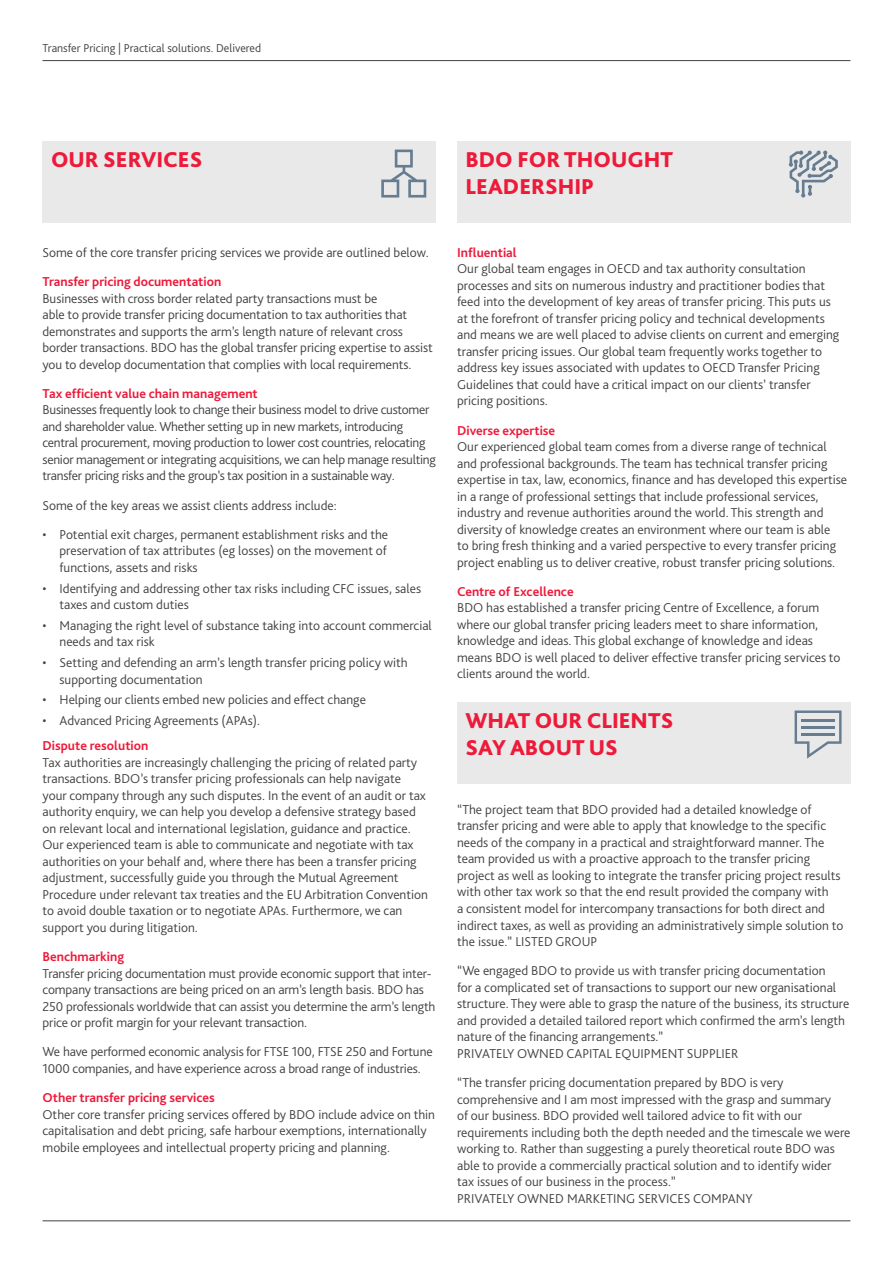
<style>
.page{position:relative;width:893px;height:1263px;background:#fff}
.page>*{position:absolute;margin:0;border:0;box-sizing:border-box;transform-origin:0 0}
.MAIN_HEADING{font:800 22.5px/27px "Bliss Pro";color:#ed1a3a}
.Body_text{font:300 13.5px/16.5px "Bliss Pro";color:#414140}
.Body_text-2{font:300 13.5px/16.5px "Bliss Pro";letter-spacing:-.02em;color:#414140}
.Subheading_level_1{font:700 13.5px "Bliss Pro";color:#ed1a3a}
.Body_text-3{font:300 12px "Bliss Pro";color:#414140}
</style>
<div class="page">
<div style="left:43px;top:141px;width:393px;height:82px;background:#e9e9e9"></div>
<div style="left:457px;top:141px;width:393px;height:82px;background:#e9e9e9"></div>
<div style="left:457px;top:702px;width:393px;height:82px;background:#e9e9e9"></div>
<svg style="left:795px;top:710px;width:46px;height:49px"></svg>
<svg style="left:381px;top:150px;width:45px;height:48px"></svg>
<svg style="left:789px;top:151px;width:49px;height:47px"></svg>
<hr style="left:43px;top:60px;width:807px;height:1px;background:#414140">
<hr style="left:43px;top:1220px;width:807px;height:1px;background:#414140">
<p class="Body_text-3" style="left:43px;top:40px;width:220px">Transfer Pricing | Practical solutions. Delivered</p>
<p class="MAIN_HEADING" style="left:51px;top:145px;width:153px">OUR SERVICES</p>
<p class="MAIN_HEADING" style="left:466px;top:145px;width:209px">BDO FOR THOUGHT<br>LEADERSHIP</p>
<p class="Body_text" style="left:43px;top:244px;width:388px">Some of the core transfer pricing services we provide are outlined below.</p>
<p class="Subheading_level_1" style="left:43px;top:273px;width:180px">Transfer pricing documentation</p>
<p class="Body_text" style="left:43px;top:290px;width:392px">Businesses with cross border related party transactions must be<br>able to provide transfer pricing documentation to tax authorities that demonstrates and supports the arm’s length nature of relevant cross border transactions. BDO has the global transfer pricing expertise to assist you to develop documentation that complies with local requirements.</p>
<p class="Subheading_level_1" style="left:43px;top:385px;width:217px">Tax efficient value chain management</p>
<p class="Body_text-2" style="left:43px;top:401px;width:395px">Businesses frequently look to change their business model to drive customer and shareholder value. Whether setting up in new markets, introducing central procurement, moving production to lower cost countries, relocating senior management or integrating acquisitions, we can help manage resulting transfer pricing risks and the group’s tax position in a sustainable way.</p>
<p class="Body_text" style="left:43px;top:497px;width:296px">Some of the key areas we assist clients address include:</p>
<p class="Body_text" style="left:60px;top:526px;width:330px;text-align:justify;text-indent:-17px">• Potential exit charges, permanent establishment risks and the preservation of tax attributes (eg losses) on the movement of functions, assets and risks</p>
<p class="Body_text" style="left:60px;top:580px;width:363px;text-indent:-17px">• Identifying and addressing other tax risks including CFC issues, sales taxes and custom duties</p>
<p class="Body_text" style="left:60px;top:617px;width:374px;text-indent:-17px">• Managing the right level of substance taking into account commercial needs and tax risk</p>
<p class="Body_text" style="left:60px;top:654px;width:350px;text-indent:-17px">• Setting and defending an arm’s length transfer pricing policy with supporting documentation</p>
<p class="Body_text" style="left:43px;top:691px;width:325px">• Helping our clients embed new policies and effect change</p>
<p class="Body_text" style="left:43px;top:712px;width:219px">• Advanced Pricing Agreements (APAs).</p>
<p class="Subheading_level_1" style="left:43px;top:737px;width:107px">Dispute resolution</p>
<p class="Body_text" style="left:43px;top:754px;width:387px">Tax authorities are increasingly challenging the pricing of related party transactions. BDO’s transfer pricing professionals can help navigate your company through any such disputes. In the event of an audit or tax authority enquiry, we can help you develop a defensive strategy based on relevant local and international legislation, guidance and practice.<br>Our experienced team is able to communicate and negotiate with tax authorities on your behalf and, where there has been a transfer pricing adjustment, successfully guide you through the Mutual Agreement Procedure under relevant tax treaties and the EU Arbitration Convention to avoid double taxation or to negotiate APAs. Furthermore, we can support you during litigation.</p>
<p class="Subheading_level_1" style="left:43px;top:948px;width:83px">Benchmarking</p>
<p class="Body_text" style="left:43px;top:964px;width:394px">Transfer pricing documentation must provide economic support that inter&shy;company transactions are being priced on an arm’s length basis. BDO has 250 professionals worldwide that can assist you determine the arm’s length price or profit margin for your relevant transaction.</p>
<p class="Body_text" style="left:43px;top:1043px;width:392px">We have performed economic analysis for FTSE 100, FTSE 250 and Fortune<br>1000 companies, and have experience across a broad range of industries.</p>
<p class="Subheading_level_1" style="left:43px;top:1089px;width:174px">Other transfer pricing services</p>
<p class="Body_text" style="left:43px;top:1105px;width:394px">Other core transfer pricing services offered by BDO include advice on thin capitalisation and debt pricing, safe harbour exemptions, internationally mobile employees and intellectual property pricing and planning.</p>
<p class="Subheading_level_1" style="left:457px;top:244px;width:61px">Influential</p>
<p class="Body_text" style="left:457px;top:260px;width:384px">Our global team engages in OECD and tax authority consultation processes and sits on numerous industry and practitioner bodies that feed into the development of key areas of transfer pricing. This puts us at the forefront of transfer pricing policy and technical developments and means we are well placed to advise clients on current and emerging transfer pricing issues. Our global team frequently works together to address key issues associated with updates to OECD Transfer Pricing Guidelines that could have a critical impact on our clients’ transfer pricing positions.</p>
<p class="Subheading_level_1" style="left:457px;top:422px;width:100px">Diverse expertise</p>
<p class="Body_text" style="left:457px;top:438px;width:392px">Our experienced global team comes from a diverse range of technical and professional backgrounds. The team has technical transfer pricing expertise in tax, law, economics, finance and has developed this expertise in a range of professional settings that include professional services, industry and revenue authorities around the world. This strength and diversity of knowledge creates an environment where our team is able<br>to bring fresh thinking and a varied perspective to every transfer pricing project enabling us to deliver creative, robust transfer pricing solutions.</p>
<p class="Subheading_level_1" style="left:457px;top:583px;width:118px">Centre of Excellence</p>
<p class="Body_text" style="left:457px;top:599px;width:385px">BDO has established a transfer pricing Centre of Excellence, a forum where our global transfer pricing leaders meet to share information, knowledge and ideas. This global exchange of knowledge and ideas means BDO is well placed to deliver effective transfer pricing services to clients around the world.</p>
<p class="MAIN_HEADING" style="left:466px;top:706px;width:209px">WHAT OUR CLIENTS<br>SAY ABOUT US</p>
<p class="Body_text" style="left:457px;top:801px;width:388px">“The project team that BDO provided had a detailed knowledge of transfer pricing and were able to apply that knowledge to the specific needs of the company in a practical and straightforward manner. The team provided us with a proactive approach to the transfer pricing project as well as looking to integrate the transfer pricing project results with other tax work so that the end result provided the company with<br>a consistent model for intercompany transactions for both direct and indirect taxes, as well as providing an administratively simple solution to the issue.” LISTED GROUP</p>
<p class="Body_text" style="left:457px;top:962px;width:394px">“We engaged BDO to provide us with transfer pricing documentation<br>for a complicated set of transactions to support our new organisational structure. They were able to grasp the nature of the business, its structure and provided a detailed tailored report which confirmed the arm’s length nature of the financing arrangements.”<br>PRIVATELY OWNED CAPITAL EQUIPMENT SUPPLIER</p>
<p class="Body_text" style="left:457px;top:1074px;width:395px">“The transfer pricing documentation prepared by BDO is very comprehensive and I am most impressed with the grasp and summary<br>of our business. BDO provided well tailored advice to fit with our requirements including both the depth needed and the timescale we were working to. Rather than suggesting a purely theoretical route BDO was able to provide a commercially practical solution and to identify wider tax issues of our business in the process.”<br>PRIVATELY OWNED MARKETING SERVICES COMPANY</p>
</div>
